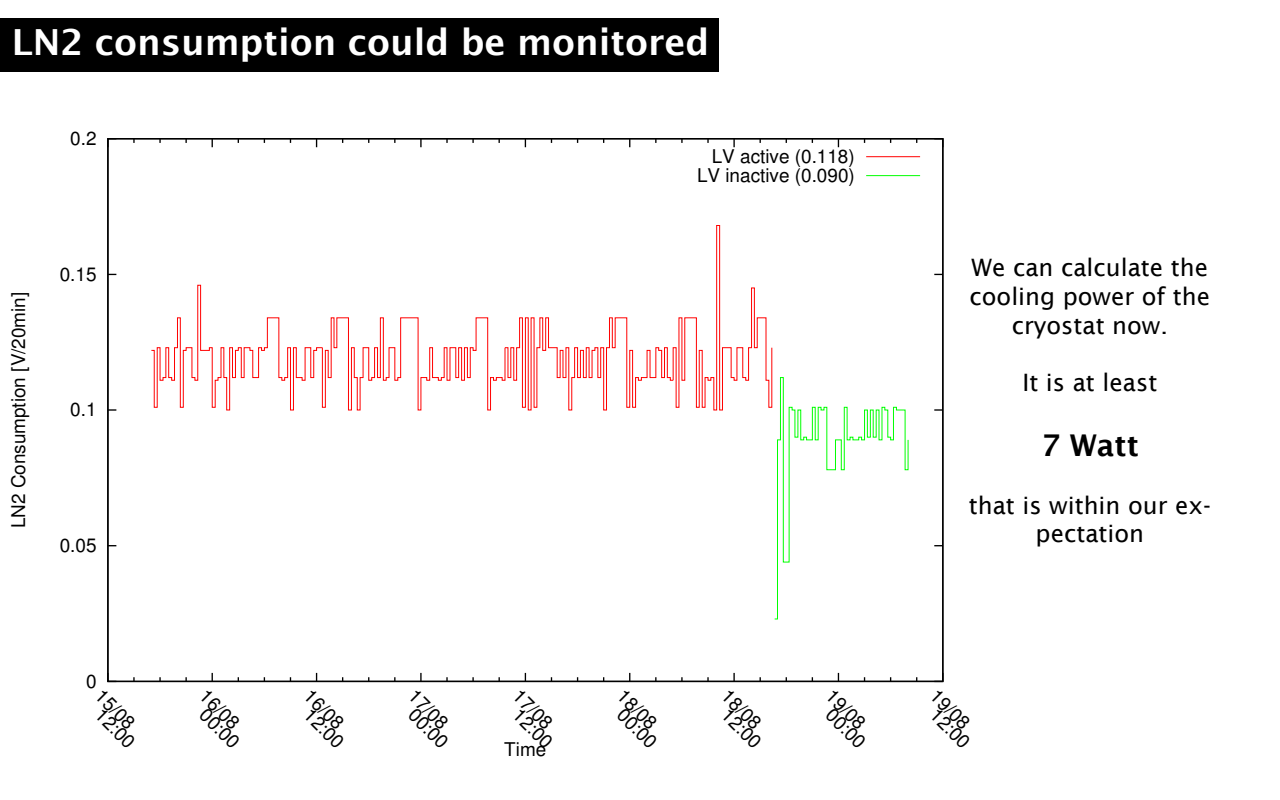
<style>
.page{position:relative;width:1280px;height:800px;background:#fff}
.page>*{position:absolute;margin:0;border:0;box-sizing:border-box;transform-origin:0 0}
.t1{font:600 36px "Lucida Sans";color:#fff}
.t2{font:600 30px "Lucida Sans";color:#000}
.t3{font:24px/28.8px "Lucida Sans";color:#000;text-align:center}
.t4{font:18.9px/13.4px "Helvetica";color:#000}
</style>
<div class="page">
<svg style="left:109px;top:409px;width:7px;height:2px"></svg>
<svg style="left:934px;top:409px;width:7px;height:2px"></svg>
<svg style="left:420px;top:673px;width:2px;height:7px"></svg>
<svg style="left:420px;top:140px;width:2px;height:7px"></svg>
<svg style="left:733px;top:673px;width:2px;height:7px"></svg>
<svg style="left:733px;top:140px;width:2px;height:7px"></svg>
<svg style="left:151px;top:156px;width:770px;height:255px"></svg>
<svg style="left:322px;top:225px;width:450px;height:186px"></svg>
<svg style="left:774px;top:175px;width:147px;height:445px"></svg>
<div style="left:0;top:18px;width:718px;height:53px;background:#000"></div>
<h1 class="t1" style="left:12px;top:22px;width:699px">LN2 consumption could be monitored</h1>
<p class="t4" style="left:70px;top:133px;width:28px">0.2</p>
<p class="t4" style="left:14px;top:528px;width:238px;rotate:-90deg">LN2 Consumption [V/20min]</p>
<p class="t4" style="left:60px;top:269px;width:38px">0.15</p>
<p class="t4" style="left:70px;top:405px;width:28px">0.1</p>
<p class="t4" style="left:60px;top:540px;width:38px">0.05</p>
<p class="t4" style="left:697px;top:149px;width:159px;line-height:18.9px;text-align:right">LV active (0.118)<br>LV inactive (0.090)</p>
<p class="t3" style="left:970px;top:253px;width:242px">We can calculate the cooling power of the cryostat now.</p>
<p class="t3" style="left:1023px;top:368px;width:136px">It is at least</p>
<h2 class="t2" style="left:1041px;top:428px;width:99px">7 Watt</h2>
<p class="t3" style="left:969px;top:490px;width:244px">that is within our ex&shy;pectation</p>
<p class="t4" style="left:86px;top:676px;width:12px">0</p>
<p class="t4" style="left:112px;top:698px;width:49px;text-indent:-13px;rotate:45deg">15/08<br>12:00</p>
<p class="t4" style="left:216px;top:698px;width:49px;text-indent:-13px;rotate:45deg">16/08<br>00:00</p>
<p class="t4" style="left:320px;top:698px;width:49px;text-indent:-13px;rotate:45deg">16/08<br>12:00</p>
<p class="t4" style="left:425px;top:698px;width:49px;text-indent:-13px;rotate:45deg">17/08<br>00:00</p>
<p class="t4" style="left:529px;top:698px;width:49px;text-indent:-13px;rotate:45deg">17/08<br>12:00</p>
<p class="t4" style="left:634px;top:698px;width:49px;text-indent:-13px;rotate:45deg">18/08<br>00:00</p>
<p class="t4" style="left:738px;top:698px;width:49px;text-indent:-13px;rotate:45deg">18/08<br>12:00</p>
<p class="t4" style="left:842px;top:698px;width:49px;text-indent:-13px;rotate:45deg">19/08<br>00:00</p>
<p class="t4" style="left:947px;top:698px;width:49px;text-indent:-13px;rotate:45deg">19/08<br>12:00</p>
<p class="t4" style="left:504px;top:744px;width:44px">Time</p>
</div>
